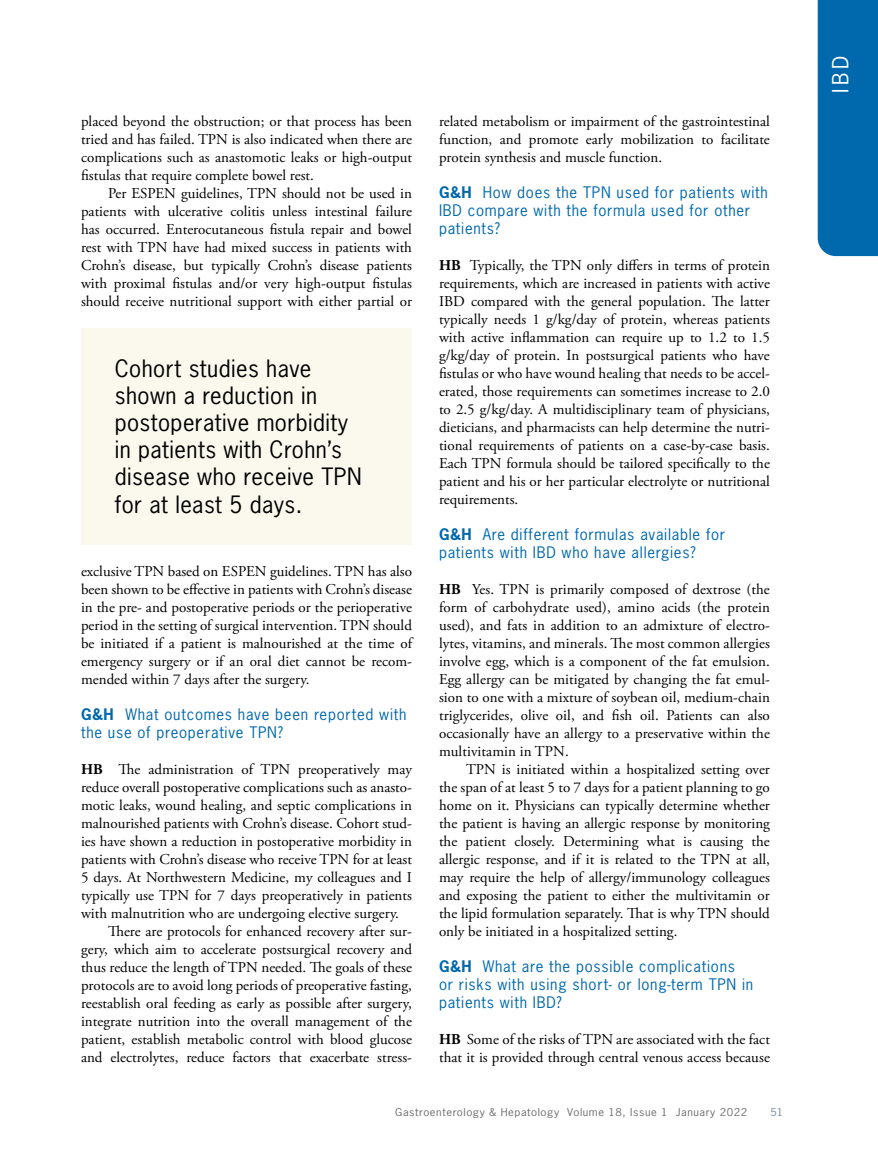
<style>
.page{position:relative;width:878px;height:1175px;background:#fff}
.page>*{position:absolute;margin:0;border:0;box-sizing:border-box;transform-origin:0 0}
.t1{font:22.5px/27px "News Gothic Std";letter-spacing:.02em;color:#000}
.t2{font:21px "News Gothic Std";color:#fff}
.t3{font:15px/18px "Adobe Garamond Pro";color:#000;text-align:justify}
.t4{font:15px/18px "News Gothic Std";letter-spacing:.05em;color:#0068ac}
.t5{font:10.2px "News Gothic Std";letter-spacing:.05em;color:#6d6e71;scale:1.11 1}
.t6{font:10.2px "News Gothic Std";color:#738ba5;scale:1.11 1}
.s1{font-weight:700}
</style>
<div class="page">
<div style="left:817px;top:0;width:61px;height:256px;background:#0068ac"></div>
<div style="left:81px;top:328px;width:331px;height:216px;background:#fbf9ed"></div>
<p class="t3" style="left:81px;top:113px;width:332px">placed beyond the obstruction; or that process has been tried and has failed. TPN is also indicated when there are complications such as anastomotic leaks or high-output fistulas that require complete bowel rest.</p>
<p class="t3" style="left:81px;top:185px;width:332px;text-indent:27px">Per ESPEN guidelines, TPN should not be used in patients with ulcerative colitis unless intestinal failure has occurred. Enterocutaneous fistula repair and bowel rest with TPN have had mixed success in patients with Crohn’s disease, but typically Crohn’s disease patients with proximal fistulas and/or very high-output fistulas should receive nutritional support with either partial or</p>
<h1 class="t1" style="left:115px;top:355px;width:248px">Cohort studies have shown a reduction in postoperative morbidity in patients with Crohn’s disease who receive TPN for at least 5 days.</h1>
<p class="t3" style="left:81px;top:563px;width:332px">exclusive TPN based on ESPEN guidelines. TPN has also been shown to be effective in patients with Crohn’s disease in the pre- and postoperative periods or the perioperative period in the setting of surgical intervention. TPN should be initiated if a patient is malnourished at the time of emergency surgery or if an oral diet cannot be recom&shy;mended within 7 days after the surgery.</p>
<p class="t4" style="left:81px;top:705px;width:327px"><span class="s1">G&amp;H</span> What outcomes have been reported with the use of preoperative TPN?</p>
<p class="t3" style="left:81px;top:761px;width:332px"><span class="s1">HB</span> The administration of TPN preoperatively may</p>
<p class="t3" style="left:81px;top:779px;width:332px">reduce overall postoperative complications such as anasto-</p>
<p class="t3" style="left:81px;top:797px;width:332px">motic leaks, wound healing, and septic complications in</p>
<p class="t3" style="left:81px;top:815px;width:332px">malnourished patients with Crohn’s disease. Cohort stud-</p>
<p class="t3" style="left:81px;top:833px;width:332px">ies have shown a reduction in postoperative morbidity in</p>
<p class="t3" style="left:81px;top:851px;width:332px">patients with Crohn’s disease who receive TPN for at least</p>
<p class="t3" style="left:81px;top:869px;width:332px">5 days. At Northwestern Medicine, my colleagues and I</p>
<p class="t3" style="left:81px;top:887px;width:332px">typically use TPN for 7 days preoperatively in patients</p>
<p class="t3" style="left:81px;top:905px;width:319px">with malnutrition who are undergoing elective surgery.</p>
<p class="t3" style="left:108px;top:923px;width:305px">There are protocols for enhanced recovery after sur-</p>
<p class="t3" style="left:81px;top:941px;width:332px">gery, which aim to accelerate postsurgical recovery and</p>
<p class="t3" style="left:81px;top:959px;width:332px">thus reduce the length of TPN needed. The goals of these</p>
<p class="t3" style="left:81px;top:977px;width:332px">protocols are to avoid long periods of preoperative fasting,</p>
<p class="t3" style="left:81px;top:995px;width:332px">reestablish oral feeding as early as possible after surgery,</p>
<p class="t3" style="left:81px;top:1013px;width:332px">integrate nutrition into the overall management of the</p>
<p class="t3" style="left:81px;top:1031px;width:332px">patient, establish metabolic control with blood glucose</p>
<p class="t3" style="left:81px;top:1049px;width:332px">and electrolytes, reduce factors that exacerbate stress-</p>
<p class="t3" style="left:439px;top:113px;width:332px">related metabolism or impairment of the gastrointestinal function, and promote early mobilization to facilitate protein synthesis and muscle function.</p>
<p class="t4" style="left:439px;top:183px;width:330px"><span class="s1">G&amp;H</span> How does the TPN used for patients with<br>IBD compare with the formula used for other patients?</p>
<p class="t3" style="left:439px;top:257px;width:332px"><span class="s1">HB</span> Typically, the TPN only differs in terms of protein requirements, which are increased in patients with active IBD compared with the general population. The latter typically needs 1 g/kg/day of protein, whereas patients with active inflammation can require up to 1.2 to 1.5 g/kg/day of protein. In postsurgical patients who have fistulas or who have wound healing that needs to be accel&shy;erated, those requirements can sometimes increase to 2.0 to 2.5 g/kg/day. A multidisciplinary team of physicians, dieticians, and pharmacists can help determine the nutri&shy;tional requirements of patients on a case-by-case basis.<br>Each TPN formula should be tailored specifically to the patient and his or her particular electrolyte or nutritional requirements.</p>
<p class="t4" style="left:439px;top:525px;width:288px"><span class="s1">G&amp;H</span> Are different formulas available for patients with IBD who have allergies?</p>
<p class="t3" style="left:439px;top:581px;width:332px"><span class="s1">HB</span> Yes. TPN is primarily composed of dextrose (the form of carbohydrate used), amino acids (the protein used), and fats in addition to an admixture of electro&shy;lytes, vitamins, and minerals. The most common allergies involve egg, which is a component of the fat emulsion.<br>Egg allergy can be mitigated by changing the fat emul&shy;sion to one with a mixture of soybean oil, medium-chain triglycerides, olive oil, and fish oil. Patients can also occasionally have an allergy to a preservative within the multivitamin in TPN.</p>
<p class="t3" style="left:439px;top:761px;width:332px;text-indent:27px">TPN is initiated within a hospitalized setting over the span of at least 5 to 7 days for a patient planning to go home on it. Physicians can typically determine whether the patient is having an allergic response by monitoring the patient closely. Determining what is causing the allergic response, and if it is related to the TPN at all, may require the help of allergy/immunology colleagues and exposing the patient to either the multivitamin or the lipid formulation separately. That is why TPN should only be initiated in a hospitalized setting.</p>
<p class="t4" style="left:439px;top:957px;width:316px"><span class="s1">G&amp;H</span> What are the possible complications<br>or risks with using short- or long-term TPN in patients with IBD?</p>
<p class="t3" style="left:439px;top:1031px;width:332px"><span class="s1">HB</span> Some of the risks of TPN are associated with the fact that it is provided through central venous access because</p>
<p class="t5" style="left:395px;top:1105px;width:319px">Gastroenterology &amp; Hepatology Volume 18, Issue 1 January 2022</p>
<p class="t6" style="left:770px;top:1105px;width:13px">51</p>
<h2 class="t2" style="left:827px;top:93px;width:39px;rotate:-90deg">IBD</h2>
</div>
